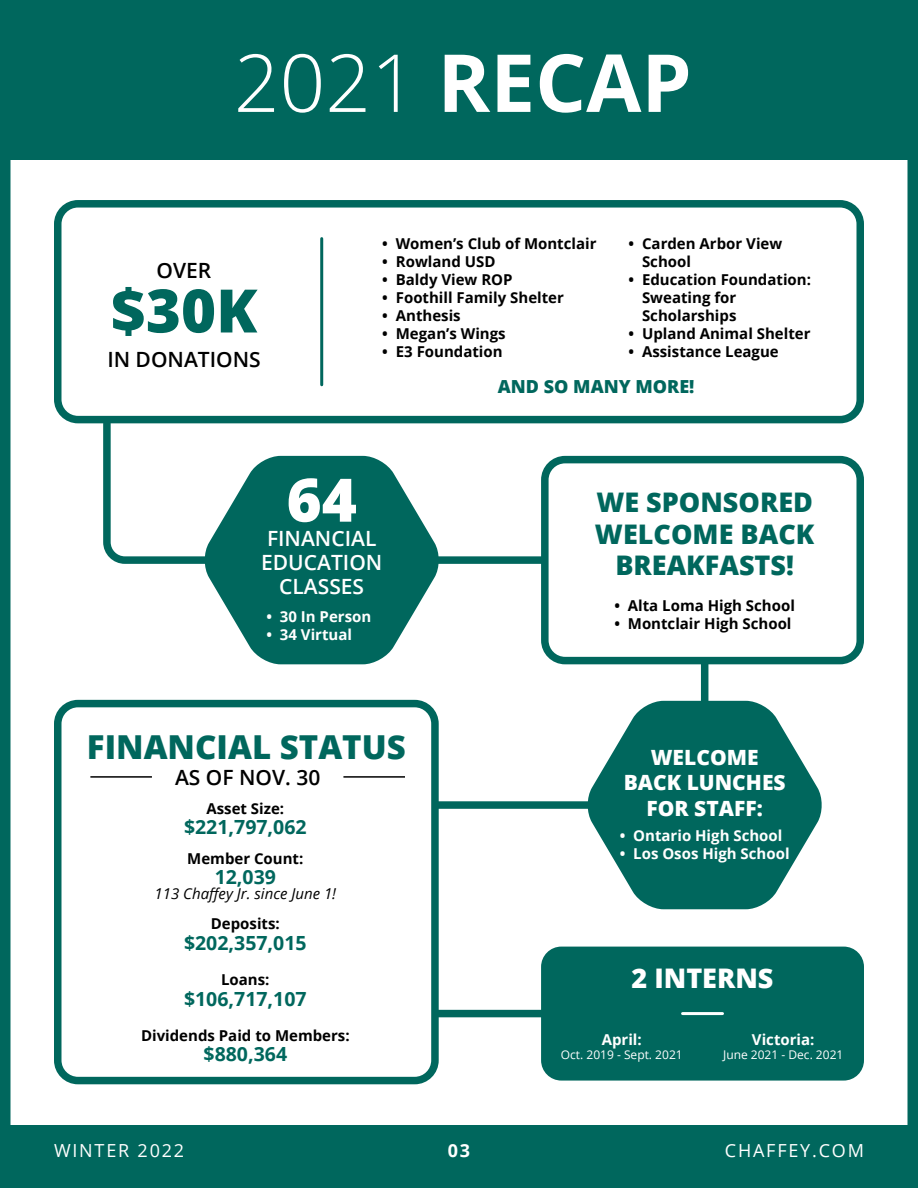
<style>
.page{position:relative;width:918px;height:1188px;background:#fff}
.page>*{position:absolute;margin:0;border:0;box-sizing:border-box;transform-origin:0 0}
.t1{font:700 80.1px "Open Sans";color:#fff}
.t2{font:800 60px "Open Sans";color:#00675d}
.t3{font:800 60px "Open Sans";color:#fff}
.t4{font:800 33px "Open Sans";color:#00675d}
.t5{font:800 27px/31.5px "Open Sans";color:#00675d;text-align:center}
.t6{font:800 27px "Open Sans";color:#fff}
.t7{font:800 21px/25.5px "Open Sans";color:#fff;text-align:center}
.t8{font:600 21px/24px "Open Sans";color:#fff;text-align:center}
.t9{font:600 21px "Open Sans";color:#000}
.t10{font:600 21px "Open Sans";color:#000101}
.t11{font:700 19.5px "Open Sans";color:#00675d}
.t12{font:18px "Open Sans";letter-spacing:.1em;color:#fff}
.t13{font:800 18px "Open Sans";color:#00675d}
.t14{font:700 18px "Open Sans";color:#fff}
.t15{font:700 15px/18px "Open Sans";color:#000}
.t16{font:700 15px "Open Sans";color:#fff}
.t17{font:italic 15px/30px "Open Sans";color:#000;text-align:center}
.t18{font:12px "Open Sans";color:#fff}
.s1{font-weight:300}
.s2{font-weight:700;font-style:normal}
</style>
<div class="page">
<div style="left:434px;top:801px;width:162px;height:8px;background:#00675d"></div>
<div style="left:434px;top:1010px;width:162px;height:7px;background:#00675d"></div>
<div style="left:701px;top:593px;width:7px;height:116px;background:#00675d"></div>
<svg style="left:586px;top:701px;width:236px;height:208px;fill:#00675d"></svg>
<div style="left:54px;top:200px;width:810px;height:223px;border:8px solid #00675d;border-radius:20px"></div>
<div style="left:0;top:1125px;width:918px;height:63px;background:#00675d"></div>
<div style="left:0;top:0;width:918px;height:1188px;border:10px solid #00675d"></div>
<div style="left:5px;top:6px;width:913px;height:154px;background:#00675d"></div>
<svg style="left:205px;top:456px;width:234px;height:208px;fill:#00675d"></svg>
<hr style="left:320px;top:239px;width:3px;height:146px;background:#00675d">
<svg style="left:99px;top:416px;width:152px;height:152px"></svg>
<div style="left:430px;top:556px;width:116px;height:8px;background:#00675d"></div>
<div style="left:545px;top:460px;width:315px;height:201px;background:#fff;border-radius:20px"></div>
<div style="left:541px;top:456px;width:323px;height:208px;border:8px solid #00675d;border-radius:20px"></div>
<div style="left:541px;top:947px;width:323px;height:134px;background:#00675d;border-radius:20px"></div>
<div style="left:54px;top:700px;width:385px;height:384px;border:8px solid #00675d;border-radius:20px"></div>
<hr style="left:343px;top:776px;width:62px;height:2px;background:#000">
<hr style="left:90px;top:776px;width:62px;height:2px;background:#000">
<hr style="left:683px;top:1012px;width:40px;height:3px;background:#fff">
<h2 class="t1" style="left:234px;top:26px;width:459px"><span class="s1">2021</span> RECAP</h2>
<p class="t9" style="left:157px;top:256px;width:56px">OVER</p>
<p class="t2" style="left:111px;top:265px;width:148px">$30K</p>
<p class="t9" style="left:107px;top:345px;width:155px">IN DONATIONS</p>
<p class="t15" style="left:382px;top:234px;width:216px">• Women’s Club of Montclair</p>
<p class="t15" style="left:382px;top:252px;width:115px">• Rowland USD</p>
<p class="t15" style="left:382px;top:270px;width:132px">• Baldy View ROP</p>
<p class="t15" style="left:382px;top:288px;width:183px">• Foothill Family Shelter</p>
<p class="t15" style="left:382px;top:306px;width:80px">• Anthesis</p>
<p class="t15" style="left:382px;top:324px;width:125px">• Megan’s Wings</p>
<p class="t15" style="left:382px;top:342px;width:122px">• E3 Foundation</p>
<p class="t15" style="left:642px;top:234px;width:142px;text-indent:-14px">• Carden Arbor View<br>School</p>
<p class="t15" style="left:642px;top:270px;width:170px;text-indent:-14px">• Education Foundation:<br>Sweating for<br>Scholarships</p>
<p class="t15" style="left:629px;top:324px;width:184px">• Upland Animal Shelter</p>
<p class="t15" style="left:629px;top:342px;width:152px">• Assistance League</p>
<p class="t13" style="left:498px;top:373px;width:198px">AND SO MANY MORE!</p>
<p class="t3" style="left:287px;top:454px;width:72px">64</p>
<p class="t8" style="left:261px;top:526px;width:123px">FINANCIAL<br>EDUCATION<br>CLASSES</p>
<p class="t16" style="left:266px;top:606px;width:106px">• 30 In Person</p>
<p class="t16" style="left:266px;top:624px;width:87px">• 34 Virtual</p>
<p class="t4" style="left:87px;top:722px;width:320px">FINANCIAL STATUS</p>
<p class="t10" style="left:175px;top:763px;width:147px">AS OF NOV. 30</p>
<p class="t15" style="left:206px;top:799px;width:79px">Asset Size:</p>
<p class="t11" style="left:184px;top:813px;width:124px">$221,797,062</p>
<p class="t15" style="left:187px;top:849px;width:118px">Member Count:</p>
<p class="t11" style="left:215px;top:863px;width:63px">12,039</p>
<p class="t17" style="left:155px;top:878px;width:183px">113 Chaffey Jr. since June 1!<br><span class="s2">Deposits:</span></p>
<p class="t11" style="left:184px;top:929px;width:124px">$202,357,015</p>
<p class="t15" style="left:221px;top:970px;width:50px">Loans:</p>
<p class="t11" style="left:184px;top:985px;width:124px">$106,717,107</p>
<p class="t15" style="left:141px;top:1026px;width:210px">Dividends Paid to Members:</p>
<p class="t11" style="left:204px;top:1040px;width:85px">$880,364</p>
<p class="t5" style="left:595px;top:485px;width:221px">WE SPONSORED<br>WELCOME BACK<br>BREAKFASTS!</p>
<p class="t15" style="left:614px;top:596px;width:182px">• Alta Loma High School</p>
<p class="t15" style="left:614px;top:614px;width:179px">• Montclair High School</p>
<p class="t7" style="left:624px;top:743px;width:163px">WELCOME<br>BACK LUNCHES<br>FOR STAFF:</p>
<p class="t16" style="left:620px;top:825px;width:164px">• Ontario High School</p>
<p class="t16" style="left:620px;top:843px;width:171px">• Los Osos High School</p>
<p class="t6" style="left:632px;top:958px;width:143px">2 INTERNS</p>
<p class="t16" style="left:602px;top:1029px;width:42px">April:</p>
<p class="t18" style="left:561px;top:1047px;width:123px">Oct. 2019 - Sept. 2021</p>
<p class="t16" style="left:752px;top:1029px;width:64px">Victoria:</p>
<p class="t18" style="left:723px;top:1047px;width:122px">June 2021 - Dec. 2021</p>
<p class="t12" style="left:54px;top:1138px;width:132px">WINTER 2022</p>
<p class="t14" style="left:448px;top:1138px;width:24px">03</p>
<p class="t12" style="left:725px;top:1138px;width:141px">CHAFFEY.COM</p>
</div>
